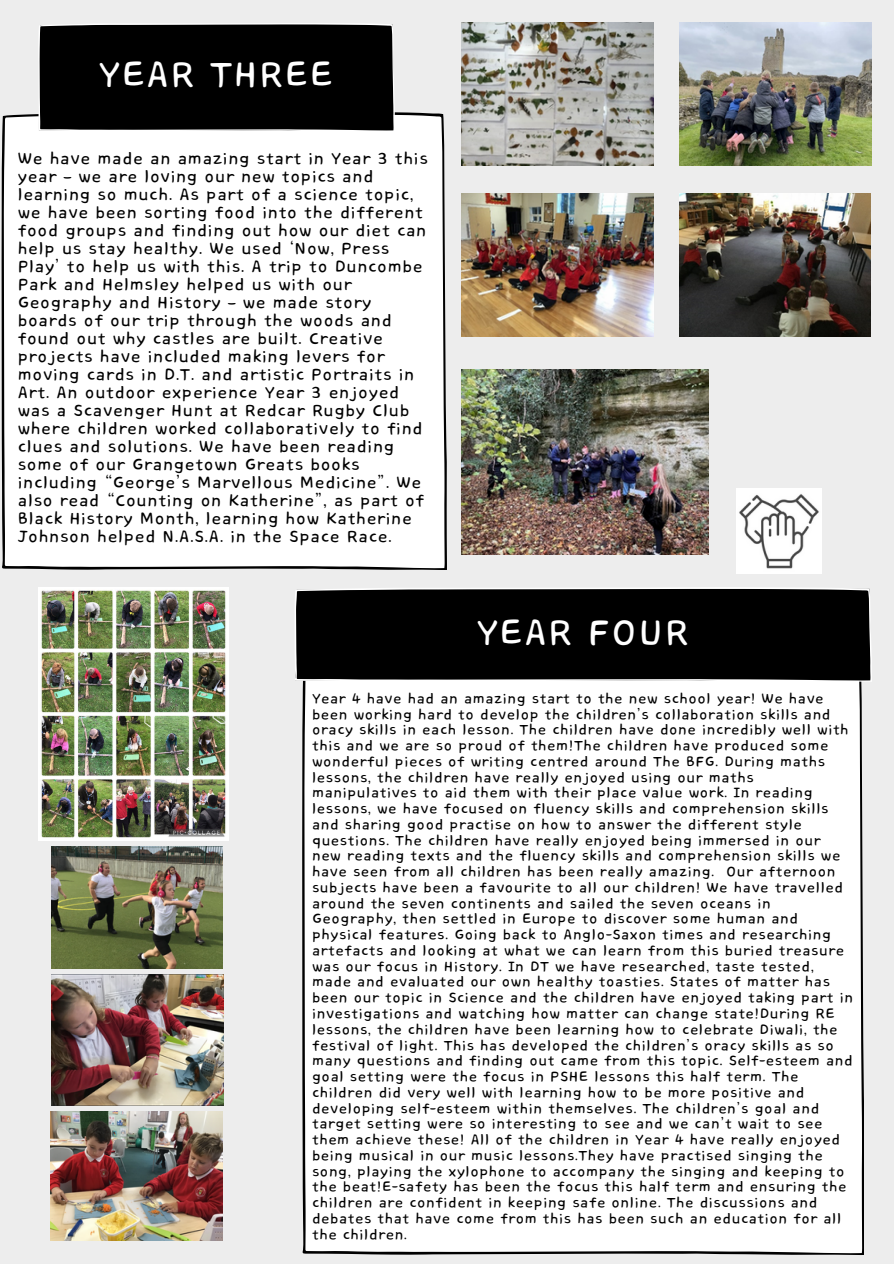
<style>
.page{position:relative;width:894px;height:1264px;background:#fff}
.page>*{position:absolute;margin:0;border:0;box-sizing:border-box;transform-origin:0 0}
.t1{font:45.75px "Core Bandi Face";color:#fff}
.t2{font:21px/18px "Core Bandi Face";color:#000}
.t3{font:18px/15.8px "Core Bandi Face";color:#000}
</style>
<div class="page">
<div style="left:0;top:0;width:893px;height:1263px;background:#ededed"></div>
<div style="left:2px;top:112px;width:444px;height:458px;background:#fff"></div>
<div style="left:38px;top:23px;width:356px;height:109px;background:#000"></div>
<div style="left:302px;top:681px;width:561px;height:573px;background:#fff"></div>
<div style="left:295px;top:587px;width:576px;height:94px;background:#000"></div>
<img style="left:736px;top:489px;width:84px;height:84px">
<img style="left:462px;top:23px;width:191px;height:143px">
<img style="left:462px;top:193px;width:191px;height:143px">
<img style="left:679px;top:23px;width:192px;height:143px">
<img style="left:679px;top:193px;width:190px;height:143px">
<img style="left:462px;top:369px;width:246px;height:185px">
<img style="left:38px;top:587px;width:190px;height:253px">
<img style="left:51px;top:846px;width:171px;height:122px">
<img style="left:51px;top:974px;width:173px;height:131px">
<img style="left:50px;top:1111px;width:172px;height:128px">
<p class="t1" style="left:98px;top:51px;width:237px">YEAR THREE</p>
<p class="t2" style="left:18px;top:150px;width:412px">We have made an amazing start in Year 3 this year – we are loving our new topics and learning so much. As part of a science topic, we have been sorting food into the different food groups and finding out how our diet can help us stay healthy. We used ‘Now, Press Play’ to help us with this. A trip to Duncombe Park and Helmsley helped us with our Geography and History – we made story boards of our trip through the woods and found out why castles are built. Creative projects have included making levers for moving cards in D.T. and artistic Portraits in Art. An outdoor experience Year 3 enjoyed was a Scavenger Hunt at Redcar Rugby Club where children worked collaboratively to find clues and solutions. We have been reading some of our Grangetown Greats books including “George’s Marvellous Medicine”. We also read “Counting on Katherine”, as part of Black History Month, learning how Katherine Johnson helped N.A.S.A. in the Space Race.</p>
<p class="t1" style="left:476px;top:608px;width:215px">YEAR FOUR</p>
<p class="t3" style="left:312px;top:691px;width:543px">Year 4 have had an amazing start to the new school year! We have been working hard to develop the children’s collaboration skills and oracy skills in each lesson. The children have done incredibly well with this and we are so proud of them!The children have produced some wonderful pieces of writing centred around The BFG. During maths lessons, the children have really enjoyed using our maths manipulatives to aid them with their place value work. In reading lessons, we have focused on fluency skills and comprehension skills and sharing good practise on how to answer the different style questions. The children have really enjoyed being immersed in our new reading texts and the fluency skills and comprehension skills we have seen from all children has been really amazing. Our afternoon subjects have been a favourite to all our children! We have travelled around the seven continents and sailed the seven oceans in Geography, then settled in Europe to discover some human and physical features. Going back to Anglo-Saxon times and researching artefacts and looking at what we can learn from this buried treasure was our focus in History. In DT we have researched, taste tested, made and evaluated our own healthy toasties. States of matter has been our topic in Science and the children have enjoyed taking part in investigations and watching how matter can change state!During RE lessons, the children have been learning how to celebrate Diwali, the festival of light. This has developed the children’s oracy skills as so many questions and finding out came from this topic. Self-esteem and goal setting were the focus in PSHE lessons this half term. The children did very well with learning how to be more positive and developing self-esteem within themselves. The children’s goal and target setting were so interesting to see and we can’t wait to see them achieve these! All of the children in Year 4 have really enjoyed being musical in our music lessons.They have practised singing the song, playing the xylophone to accompany the singing and keeping to the beat!E-safety has been the focus this half term and ensuring the children are confident in keeping safe online. The discussions and debates that have come from this has been such an education for all the children.</p>
</div>
